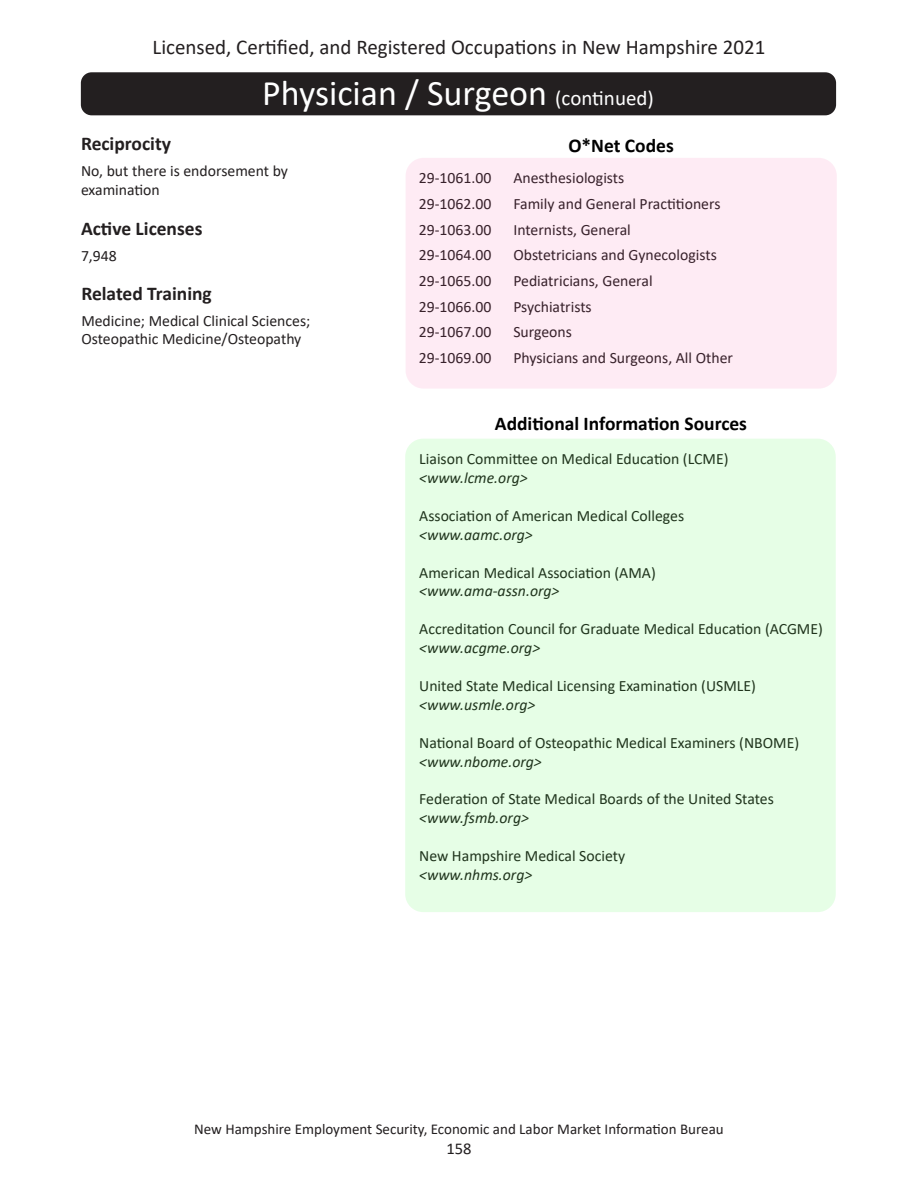
<style>
.page{position:relative;width:918px;height:1188px;background:#fff}
.page>*{position:absolute;margin:0;border:0;box-sizing:border-box;transform-origin:0 0}
.t1{font:36px "Calibri";color:#fff}
.t2{font:21px "Calibri";color:#231f20}
.t3{font:700 19.5px "Calibri";color:#231f20}
.t4{font:700 19.5px "Calibri";color:#000}
.t5{font:16.5px "Calibri";color:#231f20}
.t6{font:15.75px/18.9px "Calibri";color:#231f20}
.t7{font:italic 15.75px "Calibri";color:#231f20}
.t8{font:15px "Calibri";color:#231f20}
.s1{font-size:21px}
</style>
<div class="page">
<div style="left:405px;top:439px;width:431px;height:473px;background:#e6fee6;border-radius:18px"></div>
<div style="left:406px;top:158px;width:431px;height:231px;background:#feebf4;border-radius:18px"></div>
<div style="left:81px;top:72px;width:755px;height:43px;background:#231f20;border-radius:11px"></div>
<h2 class="t2" style="left:153px;top:32px;width:614px">Licensed, Certified, and Registered Occupations in New Hampshire 2021</h2>
<p class="t1" style="left:262px;top:68px;width:393px">Physician / Surgeon <span class="s1">(continued)</span></p>
<p class="t3" style="left:81px;top:130px;width:92px">Reciprocity</p>
<p class="t6" style="left:81px;top:161px;width:209px">No, but there is endorsement by examination</p>
<p class="t3" style="left:81px;top:215px;width:123px">Active Licenses</p>
<p class="t6" style="left:81px;top:246px;width:37px">7,948</p>
<p class="t3" style="left:81px;top:280px;width:132px">Related Training</p>
<p class="t6" style="left:81px;top:311px;width:231px">Medicine; Medical Clinical Sciences;<br>Osteopathic Medicine/Osteopathy</p>
<p class="t4" style="left:568px;top:132px;width:107px">O*Net Codes</p>
<p class="t6" style="left:419px;top:168px;width:74px">29-1061.00</p>
<p class="t6" style="left:513px;top:168px;width:113px">Anesthesiologists</p>
<p class="t6" style="left:419px;top:194px;width:74px">29-1062.00</p>
<p class="t6" style="left:513px;top:194px;width:209px">Family and General Practitioners</p>
<p class="t6" style="left:419px;top:220px;width:74px">29-1063.00</p>
<p class="t6" style="left:513px;top:220px;width:119px">Internists, General</p>
<p class="t6" style="left:419px;top:245px;width:74px">29-1064.00</p>
<p class="t6" style="left:513px;top:245px;width:205px">Obstetricians and Gynecologists</p>
<p class="t6" style="left:419px;top:271px;width:74px">29-1065.00</p>
<p class="t6" style="left:513px;top:271px;width:141px">Pediatricians, General</p>
<p class="t6" style="left:419px;top:297px;width:74px">29-1066.00</p>
<p class="t6" style="left:513px;top:297px;width:80px">Psychiatrists</p>
<p class="t6" style="left:419px;top:322px;width:74px">29-1067.00</p>
<p class="t6" style="left:513px;top:322px;width:60px">Surgeons</p>
<p class="t6" style="left:419px;top:348px;width:74px">29-1069.00</p>
<p class="t6" style="left:513px;top:348px;width:221px">Physicians and Surgeons, All Other</p>
<p class="t4" style="left:495px;top:410px;width:254px">Additional Information Sources</p>
<p class="t6" style="left:419px;top:449px;width:311px">Liaison Committee on Medical Education (LCME)</p>
<p class="t7" style="left:419px;top:467px;width:110px">&lt;www.lcme.org&gt;</p>
<p class="t6" style="left:419px;top:506px;width:267px">Association of American Medical Colleges</p>
<p class="t7" style="left:419px;top:524px;width:115px">&lt;www.aamc.org&gt;</p>
<p class="t6" style="left:419px;top:562px;width:238px">American Medical Association (AMA)</p>
<p class="t7" style="left:419px;top:580px;width:142px">&lt;www.ama-assn.org&gt;</p>
<p class="t6" style="left:419px;top:619px;width:405px">Accreditation Council for Graduate Medical Education (ACGME)</p>
<p class="t7" style="left:419px;top:637px;width:122px">&lt;www.acgme.org&gt;</p>
<p class="t6" style="left:419px;top:676px;width:338px">United State Medical Licensing Examination (USMLE)</p>
<p class="t7" style="left:419px;top:694px;width:118px">&lt;www.usmle.org&gt;</p>
<p class="t6" style="left:419px;top:733px;width:381px">National Board of Osteopathic Medical Examiners (NBOME)</p>
<p class="t7" style="left:419px;top:750px;width:124px">&lt;www.nbome.org&gt;</p>
<p class="t6" style="left:419px;top:789px;width:356px">Federation of State Medical Boards of the United States</p>
<p class="t7" style="left:419px;top:807px;width:111px">&lt;www.fsmb.org&gt;</p>
<p class="t6" style="left:419px;top:846px;width:208px">New Hampshire Medical Society</p>
<p class="t7" style="left:419px;top:864px;width:115px">&lt;www.nhms.org&gt;</p>
<p class="t8" style="left:194px;top:1119px;width:531px">New Hampshire Employment Security, Economic and Labor Market Information Bureau</p>
<p class="t5" style="left:446px;top:1137px;width:27px">158</p>
</div>
